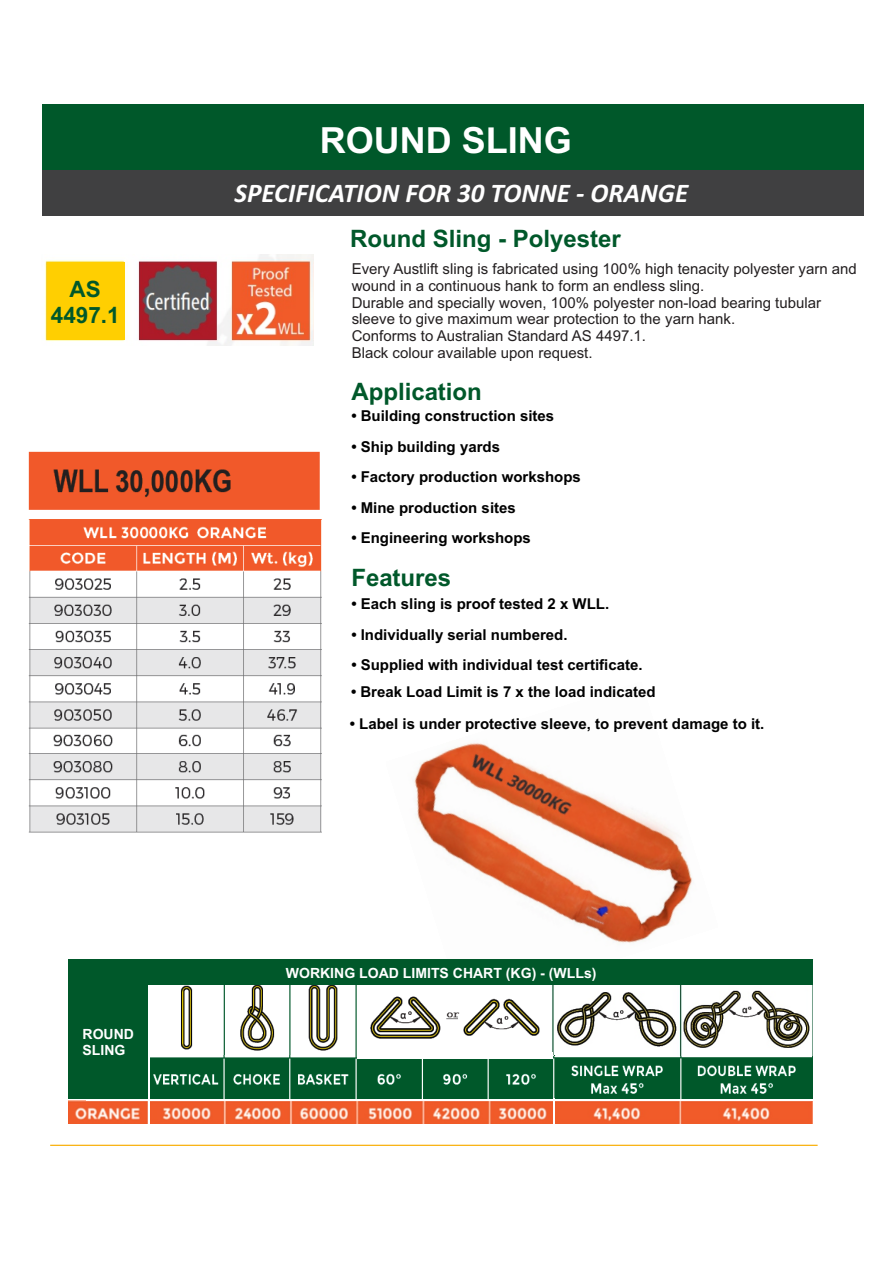
<style>
.page{position:relative;width:893px;height:1263px;background:#fff}
.page>*{position:absolute;margin:0;border:0;box-sizing:border-box;transform-origin:0 0}
.t1{font:700 36px "Arial";color:#fff}
.t2{font:700 30.3px "Calibri";color:#fff}
.t3{font:italic 700 27px "Calibri";color:#fff}
.t4{font:700 24px "Arial";color:#00582a}
.t5{font:700 22.5px/25.2px "Arial";color:#00582a;text-align:center}
.t6{font:700 15.3px "Calibri";color:#fff}
.t7{font:700 15px "Arial";color:#000}
.t8{font:15px/16.8px "Arial";color:#231f20}
.t9{font:700 14.1px/15.8px "Arial";color:#fff}
</style>
<div class="page">
<img style="left:414px;top:743px;width:279px;height:200px">
<div style="left:43px;top:104px;width:821px;height:66px;background:#00582a"></div>
<div style="left:43px;top:170px;width:821px;height:45px;background:#404041"></div>
<hr style="left:50px;top:1145px;width:768px;height:1px;background:#f9b10b">
<img style="left:45px;top:255px;width:268px;height:90px">
<div style="left:47px;top:262px;width:77px;height:78px;background:#ffcf01"></div>
<img style="left:181px;top:985px;width:359px;height:71px">
<img style="left:552px;top:985px;width:261px;height:72px">
<img style="left:150px;top:1056px;width:407px;height:43px">
<img style="left:552px;top:1057px;width:261px;height:42px">
<div style="left:67px;top:960px;width:82px;height:139px;background:#00582a"></div>
<div style="left:357px;top:1051px;width:196px;height:7px;background:#fff"></div>
<img style="left:28px;top:451px;width:294px;height:382px">
<img style="left:68px;top:1100px;width:745px;height:24px">
<svg style="left:553px;top:1098px;width:1px;height:26px"></svg>
<hr style="left:148px;top:985px;width:2px;height:141px;background:#fff">
<div style="left:68px;top:959px;width:745px;height:26px;background:#00582a"></div>
<div style="left:57px;top:957px;width:11px;height:172px;background:#fff"></div>
<h3 class="t5" style="left:51px;top:279px;width:70px">AS<br>4497.1</h3>
<p class="t9" style="left:83px;top:1028px;width:53px">ROUND<br>SLING</p>
<h2 class="t2" style="left:438px;top:117px;width:32px">6 00</h2>
<p class="t6" style="left:435px;top:179px;width:38px">P. 1|2</p>
<h2 class="t2" style="left:427px;top:117px;width:54px">4 15</h2>
<h2 class="t2" style="left:437px;top:117px;width:32px">FA</h2>
<h1 class="t1" style="left:320px;top:127px;width:253px">ROUND SLING</h1>
<h3 class="t3" style="left:234px;top:182px;width:455px">SPECIFICATION FOR 30 TONNE - ORANGE</h3>
<h3 class="t4" style="left:350px;top:230px;width:272px">Round Sling - Polyester</h3>
<p class="t8" style="left:352px;top:262px;width:507px">Every Austlift sling is fabricated using 100% high tenacity polyester yarn and wound in a continuous hank to form an endless sling.<br>Durable and specially woven, 100% polyester non-load bearing tubular</p>
<p class="t8" style="left:352px;top:346px;width:242px">Black colour available upon request.</p>
<p class="t8" style="left:352px;top:312px;width:385px">sleeve to give maximum wear protection to the yarn hank.</p>
<p class="t8" style="left:352px;top:329px;width:296px">Conforms to Australian Standard AS 4497.1.</p>
<h3 class="t4" style="left:351px;top:382px;width:132px">Application</h3>
<p class="t7" style="left:351px;top:410px;width:204px">• Building construction sites</p>
<p class="t7" style="left:351px;top:441px;width:150px">• Ship building yards</p>
<p class="t7" style="left:351px;top:471px;width:231px">• Factory production workshops</p>
<p class="t7" style="left:351px;top:502px;width:166px">• Mine production sites</p>
<p class="t7" style="left:351px;top:532px;width:181px">• Engineering workshops</p>
<h3 class="t4" style="left:351px;top:568px;width:101px">Features</h3>
<p class="t7" style="left:351px;top:598px;width:259px">• Each sling is proof tested 2 x WLL.</p>
<p class="t7" style="left:351px;top:629px;width:218px">• Individually serial numbered.</p>
<p class="t7" style="left:351px;top:659px;width:293px">• Supplied with individual test certificate.</p>
<p class="t7" style="left:351px;top:686px;width:306px">• Break Load Limit is 7 x the load indicated</p>
<p class="t7" style="left:350px;top:718px;width:416px">• Label is under protective sleeve, to prevent damage to it.</p>
<p class="t9" style="left:286px;top:966px;width:312px">WORKING LOAD LIMITS CHART (KG) - (WLLs)</p>
<p class="t9" style="left:306px;top:966px;width:268px">WORKING LOADING LIMIT CHART (KG)</p>
</div>
